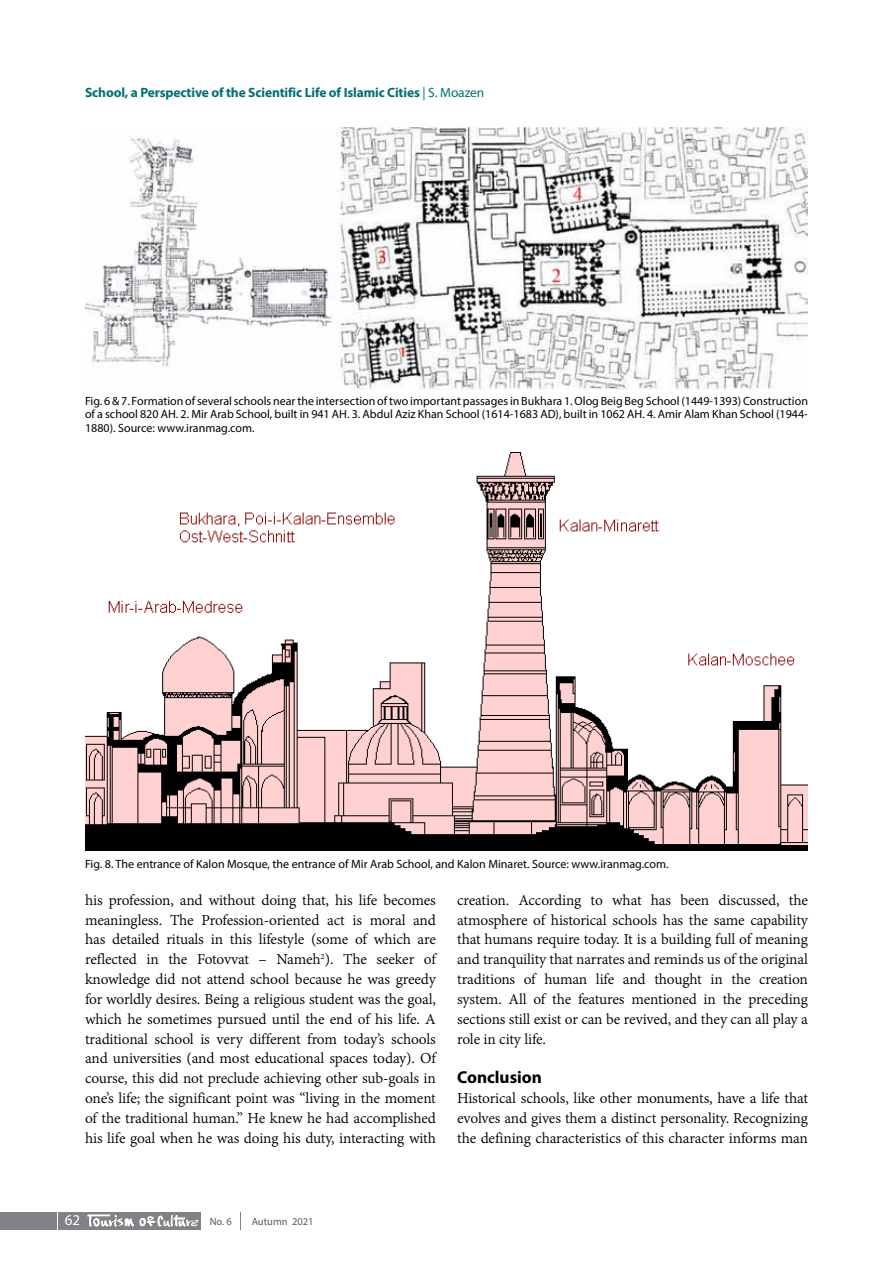
<style>
.page{position:relative;width:893px;height:1263px;background:#fff}
.page>*{position:absolute;margin:0;border:0;box-sizing:border-box;transform-origin:0 0}
.t1{font:700 17.25px "Myriad Pro";color:#000}
.t2{font:16.5px/19.8px "Adobe Devanagari";letter-spacing:-.01em;color:#000;text-align:justify}
.t3{font:15px "Myriad Pro";color:#fff}
.t4{font:700 13.5px "Myriad Pro";letter-spacing:-.01em;color:#007073}
.t5{font:12px/13.5px "Myriad Pro";color:#000;text-align:justify}
.t6{font:10.5px "Myriad Pro";color:#58595b}
.s1{font-weight:400}
</style>
<div class="page">
<div style="left:86px;top:1212px;width:115px;height:18px;background:#808285"></div>
<div style="left:59px;top:1212px;width:27px;height:18px;background:#808285"></div>
<div style="left:0;top:1212px;width:57px;height:18px;background:#808285"></div>
<svg style="left:240px;top:1212px;width:1px;height:18px"></svg>
<svg style="left:87px;top:1215px;width:112px;height:12px"></svg>
<img style="left:85px;top:128px;width:723px;height:261px">
<img style="left:85px;top:452px;width:723px;height:398px">
<p class="t4" style="left:85px;top:84px;width:401px">School, a Perspective of the Scientific Life of Islamic Cities <span class="s1">| S. Moazen</span></p>
<p class="t5" style="left:85px;top:394px;width:724px">Fig. 6 &amp; 7. Formation of several schools near the intersection of two important passages in Bukhara 1. Olog Beig Beg School (1449-1393) Construction of a school 820 AH. 2. Mir Arab School, built in 941 AH. 3. Abdul Aziz Khan School (1614-1683 AD), built in 1062 AH. 4. Amir Alam Khan School (1944- 1880). Source: www.iranmag.com.</p>
<p class="t5" style="left:85px;top:856px;width:585px">Fig. 8. The entrance of Kalon Mosque, the entrance of Mir Arab School, and Kalon Minaret. Source: www.iranmag.com.</p>
<p class="t2" style="left:85px;top:891px;width:352px">his profession, and without doing that, his life becomes meaningless. The Profession-oriented act is moral and has detailed rituals in this lifestyle (some of which are reflected in the Fotovvat – Nameh<sup>2</sup>). The seeker of knowledge did not attend school because he was greedy for worldly desires. Being a religious student was the goal, which he sometimes pursued until the end of his life. A traditional school is very different from today’s schools and universities (and most educational spaces today). Of course, this did not preclude achieving other sub-goals in one’s life; the significant point was “living in the moment of the traditional human.” He knew he had accomplished his life goal when he was doing his duty, interacting with</p>
<p class="t2" style="left:457px;top:891px;width:352px">creation. According to what has been discussed, the atmosphere of historical schools has the same capability that humans require today. It is a building full of meaning and tranquility that narrates and reminds us of the original traditions of human life and thought in the creation system. All of the features mentioned in the preceding sections still exist or can be revived, and they can all play a role in city life.</p>
<p class="t1" style="left:457px;top:1066px;width:86px">Conclusion</p>
<p class="t2" style="left:457px;top:1089px;width:352px">Historical schools, like other monuments, have a life that evolves and gives them a distinct personality. Recognizing the defining characteristics of this character informs man</p>
<p class="t3" style="left:65px;top:1211px;width:17px">62</p>
<p class="t6" style="left:210px;top:1215px;width:24px">No. 6</p>
<p class="t6" style="left:252px;top:1215px;width:63px">Autumn 2021</p>
</div>
